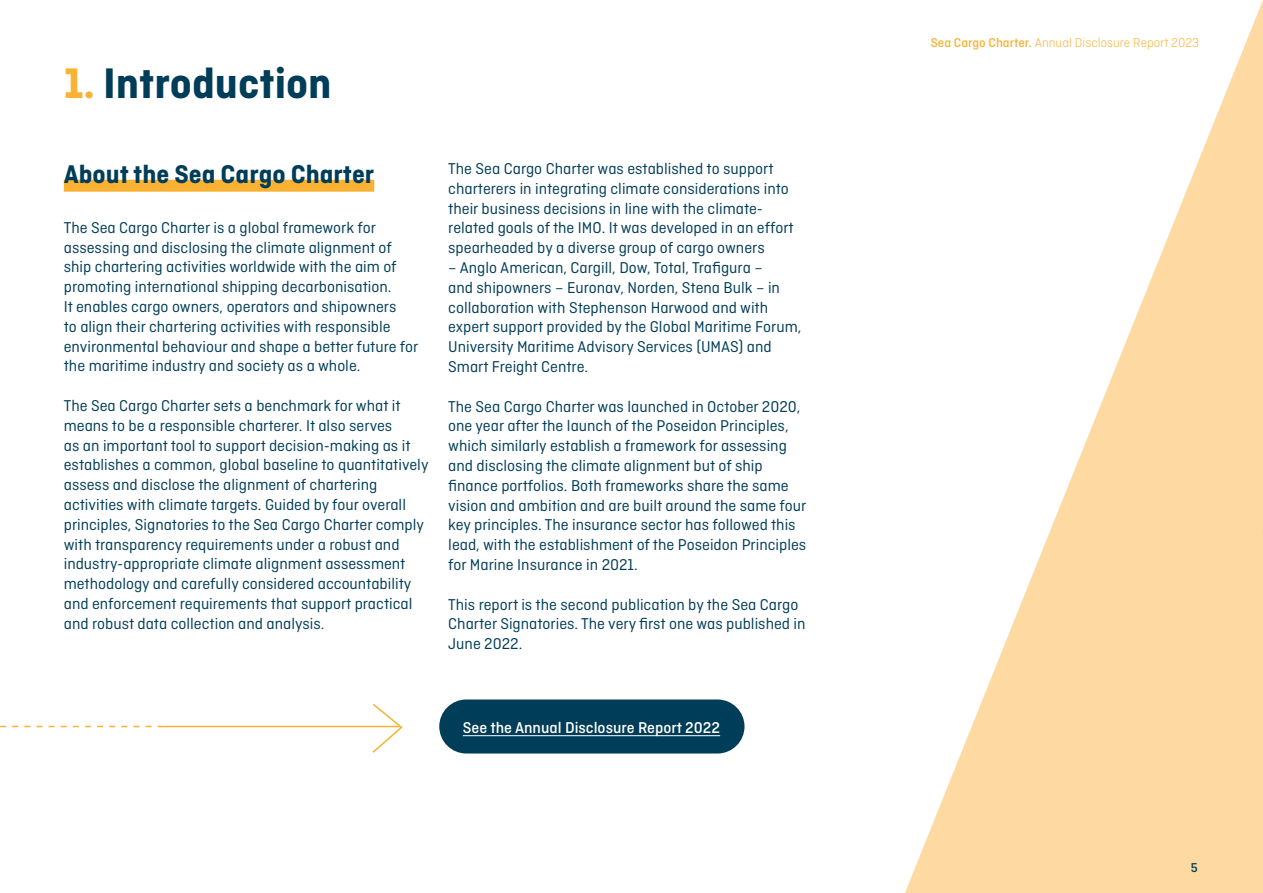
<style>
.page{position:relative;width:1263px;height:893px;background:#fff}
.page>*{position:absolute;margin:0;border:0;box-sizing:border-box;transform-origin:0 0}
.t1{font:700 45px "Ciutadella";color:#003d58}
.t2{font:700 27px "Ciutadella";color:#003d58}
.t3{font:16.5px/19.8px "Ciutadella";color:#003d58}
.t4{font:500 16.5px "Ciutadella";color:#fff}
.t5{font:300 13.5px "Ciutadella";color:#f9b234}
.t6{font:500 13.5px "Ciutadella";color:#003d58}
.s1{color:#f9b234}
.s2{font-weight:500}
</style>
<div class="page">
<svg style="left:905px;top:0;width:358px;height:893px"></svg>
<div style="left:64px;top:180px;width:310px;height:12px;background:#f9b234"></div>
<div style="left:439px;top:699px;width:305px;height:54px;background:#003d58;border-radius:27px"></div>
<hr style="left:463px;top:735px;width:257px;height:1px;background:#fff">
<svg style="left:371px;top:704px;width:32px;height:49px"></svg>
<hr style="left:164px;top:726px;width:236px;height:1px;background:#f9b234">
<svg style="left:0;top:726px;width:164px;height:1px"></svg>
<svg style="left:1257px;top:484px;width:6px;height:95px"></svg>
<h1 class="t1" style="left:64px;top:57px;width:269px"><span class="s1">1.</span> Introduction</h1>
<h2 class="t2" style="left:64px;top:159px;width:312px">About the Sea Cargo Charter</h2>
<p class="t3" style="left:64px;top:217px;width:356px">The Sea Cargo Charter is a global framework for assessing and disclosing the climate alignment of ship chartering activities worldwide with the aim of promoting international shipping decarbonisation.<br>It enables cargo owners, operators and shipowners<br>to align their chartering activities with responsible environmental behaviour and shape a better future for the maritime industry and society as a whole.</p>
<p class="t3" style="left:64px;top:396px;width:366px">The Sea Cargo Charter sets a benchmark for what it means to be a responsible charterer. It also serves<br>as an important tool to support decision-making as it establishes a common, global baseline to quantitatively assess and disclose the alignment of chartering activities with climate targets. Guided by four overall principles, Signatories to the Sea Cargo Charter comply with transparency requirements under a robust and industry-appropriate climate alignment assessment methodology and carefully considered accountability and enforcement requirements that support practical and robust data collection and analysis.</p>
<p class="t3" style="left:448px;top:159px;width:347px">The Sea Cargo Charter was established to support charterers in integrating climate considerations into their business decisions in line with the climate&shy;related goals of the IMO. It was developed in an effort spearheaded by a diverse group of cargo owners</p>
<p class="t3" style="left:448px;top:258px;width:355px">– Anglo American, Cargill, Dow, Total, Trafigura –<br>and shipowners – Euronav, Norden, Stena Bulk – in collaboration with Stephenson Harwood and with expert support provided by the Global Maritime Forum, University Maritime Advisory Services (UMAS) and Smart Freight Centre.</p>
<p class="t3" style="left:448px;top:396px;width:360px">The Sea Cargo Charter was launched in October 2020, one year after the launch of the Poseidon Principles, which similarly establish a framework for assessing and disclosing the climate alignment but of ship finance portfolios. Both frameworks share the same vision and ambition and are built around the same four key principles. The insurance sector has followed this lead, with the establishment of the Poseidon Principles for Marine Insurance in 2021.</p>
<p class="t3" style="left:448px;top:594px;width:359px">This report is the second publication by the Sea Cargo<br>Charter Signatories. The very first one was published in<br>June 2022.</p>
<p class="t4" style="left:463px;top:718px;width:259px">See the Annual Disclosure Report 2022</p>
<p class="t5" style="left:931px;top:35px;width:270px"><span class="s2">Sea Cargo Charter.</span> Annual Disclosure Report 2023</p>
<p class="t6" style="left:1191px;top:860px;width:8px">5</p>
</div>
